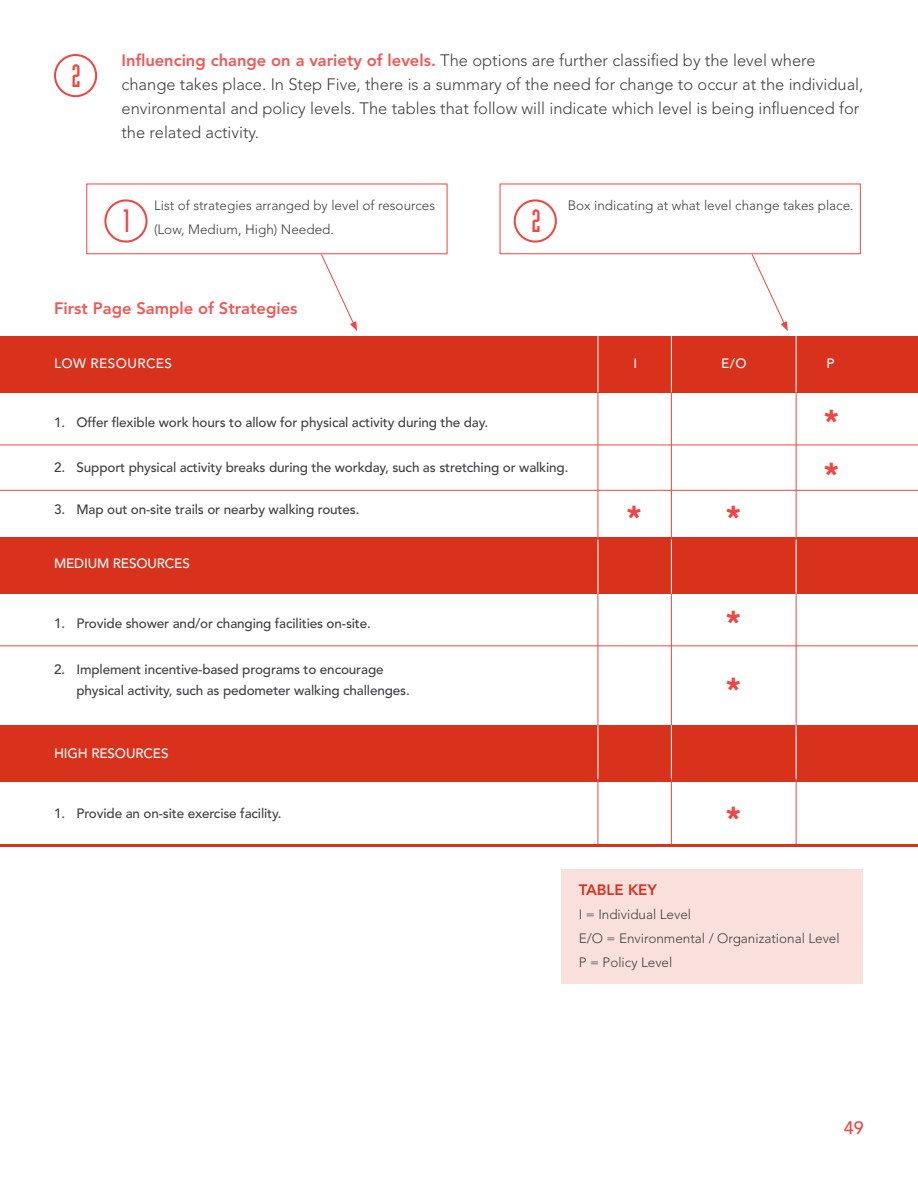
<style>
.page{position:relative;width:918px;height:1188px;background:#fff}
.page>*{position:absolute;margin:0;border:0;box-sizing:border-box;transform-origin:0 0}
.t1{font:31.65px "Industria LT Std Solid";color:#f04643}
.t2{font:900 31.5px/66.4px "Avenir LT Std";color:#f04643}
.t3{font:500 18px "Avenir LT Std";color:#f04643}
.t4{font:300 16.5px/24px "Avenir LT Std";color:#414042}
.t5{font:800 16.5px "Avenir LT Std";color:#f15856}
.t6{font:800 15px "Avenir LT Std";color:#d8311c}
.t7{font:500 13.5px/21px "Avenir LT Std";letter-spacing:-.01em;color:#414042}
.t8{font:300 13.5px/24px "Avenir LT Std";color:#414042}
.t9{font:500 13.5px "Avenir LT Std";letter-spacing:-.01em;color:#fff}
.s1{font-weight:800;color:#f15856}
</style>
<div class="page">
<div style="left:54px;top:54px;width:43px;height:43px;border:2px solid #f04643;border-radius:50%"></div>
<div style="left:0;top:725px;width:918px;height:57px;background:#d8311c"></div>
<div style="left:0;top:537px;width:918px;height:57px;background:#d8311c"></div>
<hr style="left:598px;top:388px;width:1px;height:458px;background:#f04643">
<div style="left:0;top:337px;width:918px;height:56px;background:#d8311c"></div>
<hr style="left:598px;top:332px;width:1px;height:60px;background:#fff">
<hr style="left:671px;top:388px;width:1px;height:458px;background:#f04643">
<hr style="left:671px;top:332px;width:1px;height:60px;background:#fff">
<hr style="left:796px;top:388px;width:1px;height:458px;background:#f04643">
<hr style="left:796px;top:332px;width:1px;height:60px;background:#fff">
<hr style="left:0;top:844px;width:918px;height:3px;background:#d8311c">
<hr style="left:0;top:445px;width:918px;height:1px;background:#f04643">
<hr style="left:0;top:490px;width:918px;height:1px;background:#f04643">
<hr style="left:0;top:645px;width:918px;height:1px;background:#f04643">
<hr style="left:598px;top:540px;width:1px;height:54px;background:#fff">
<hr style="left:671px;top:540px;width:1px;height:54px;background:#fff">
<hr style="left:796px;top:540px;width:1px;height:54px;background:#fff">
<hr style="left:598px;top:725px;width:1px;height:54px;background:#fff">
<hr style="left:671px;top:725px;width:1px;height:54px;background:#fff">
<hr style="left:796px;top:725px;width:1px;height:54px;background:#fff">
<div style="left:514px;top:199px;width:43px;height:44px;border:2px solid #f04643;border-radius:50%"></div>
<div style="left:500px;top:184px;width:361px;height:70px;border:1px solid #f04643"></div>
<svg style="left:751px;top:254px;width:37px;height:77px"></svg>
<div style="left:104px;top:199px;width:44px;height:44px;border:2px solid #f04643;border-radius:50%"></div>
<div style="left:86px;top:184px;width:361px;height:70px;border:1px solid #f04643"></div>
<svg style="left:320px;top:254px;width:37px;height:77px"></svg>
<div style="left:561px;top:869px;width:302px;height:115px;background:#f9e0dd"></div>
<h1 class="t1" style="left:72px;top:58px;width:11px">2</h1>
<p class="t4" style="left:122px;top:49px;width:744px"><span class="s1">Influencing change on a variety of levels.</span> The options are further classified by the level where change takes place. In Step Five, there is a summary of the need for change to occur at the individual, environmental and policy levels. The tables that follow will indicate which level is being influenced for the related activity.</p>
<h1 class="t1" style="left:122px;top:204px;width:11px">1</h1>
<p class="t8" style="left:154px;top:193px;width:283px">List of strategies arranged by level of resources</p>
<p class="t8" style="left:154px;top:217px;width:181px">(Low, Medium, High) Needed.</p>
<h1 class="t1" style="left:531px;top:204px;width:11px">2</h1>
<p class="t8" style="left:568px;top:193px;width:288px">Box indicating at what level change takes place.</p>
<p class="t5" style="left:54px;top:299px;width:245px">First Page Sample of Strategies</p>
<p class="t9" style="left:54px;top:356px;width:73px">LOW RESOUR</p>
<p class="t9" style="left:146px;top:356px;width:28px">CES</p>
<p class="t7" style="left:54px;top:412px;width:436px">1. Offer flexible work hours to allow for physical activity during the day.</p>
<p class="t7" style="left:54px;top:457px;width:516px">2. Support physical activity breaks during the workday, such as stretching or walking.</p>
<p class="t7" style="left:54px;top:499px;width:307px">3. Map out on-site trails or nearby walking routes.</p>
<p class="t9" style="left:54px;top:555px;width:39px">MEDIUM</p>
<p class="t9" style="left:113px;top:555px;width:34px">RESOUR</p>
<p class="t9" style="left:165px;top:555px;width:26px">CES</p>
<p class="t7" style="left:54px;top:613px;width:318px">1. Provide shower and/or changing facilities on-site.</p>
<p class="t7" style="left:77px;top:660px;width:335px;text-indent:-23px">2. I mplement incentive-based programs to encourage physical activity, such as pedometer walking challenges.</p>
<p class="t9" style="left:54px;top:746px;width:9px">HIGH</p>
<p class="t9" style="left:91px;top:746px;width:34px">RESOUR</p>
<p class="t9" style="left:144px;top:746px;width:26px">CES</p>
<p class="t7" style="left:54px;top:804px;width:229px">1. Provide an on-site exercise facility.</p>
<p class="t9" style="left:633px;top:356px;width:3px">I</p>
<p class="t9" style="left:721px;top:356px;width:26px">E/O</p>
<p class="t9" style="left:826px;top:356px;width:10px">P</p>
<h2 class="t2" style="left:824px;top:387px;width:17px">*</h2>
<h2 class="t2" style="left:627px;top:484px;width:17px">*</h2>
<h2 class="t2" style="left:726px;top:484px;width:17px">*</h2>
<h2 class="t2" style="left:726px;top:589px;width:17px">* *</h2>
<h2 class="t2" style="left:726px;top:785px;width:17px">*</h2>
<h2 class="t2" style="left:824px;top:440px;width:17px">*</h2>
<p class="t6" style="left:579px;top:881px;width:80px">TABLE KEY</p>
<p class="t8" style="left:579px;top:902px;width:262px">I = Individual Level<br>E/O = Environmental / Organizational Level<br>P = Policy Level</p>
<h3 class="t3" style="left:844px;top:1118px;width:22px">49</h3>
</div>
